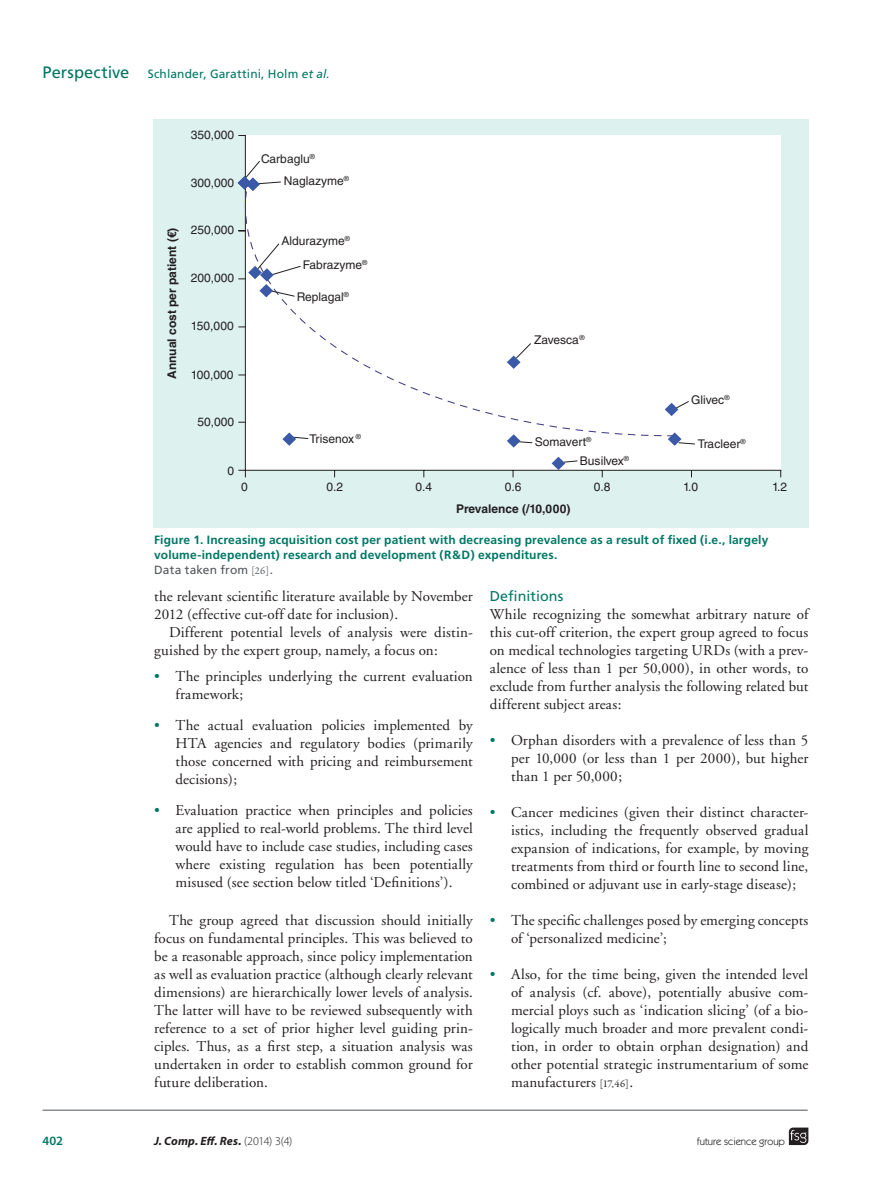
<style>
.page{position:relative;width:885px;height:1191px;background:#fff}
.page>*{position:absolute;margin:0;border:0;box-sizing:border-box;transform-origin:0 0}
.bodyindent{font:15px/18px "Adobe Garamond";letter-spacing:.005em;color:#231f20;text-align:justify}
.bodyfirst{font:15px/18px "Adobe Garamond";letter-spacing:.005em;color:#231f20;text-align:justify}
.crosshead2{font:14.25px "Frutiger";letter-spacing:.005em;color:#007765}
.t1{font:600 12.75px "Myriad Pro";color:#007765}
.figurecaption{font:700 12px/15px "Frutiger";letter-spacing:.015em;color:#007765}
.t2{font:12px/24.3px "Helvetica LT Std";color:#231f20}
.t3{font:700 12px "Helvetica LT Std";color:#231f20}
.t4{font:12px "Frutiger";letter-spacing:.01em;color:#007765}
.t5{font:italic 700 12px "Myriad Pro";letter-spacing:.015em;color:#231f20}
.t6{font:10.5px "Itc Kabel";color:#231f20}
.s1{font-size:16.5px}
.s2{font-style:italic}
.s3{font-weight:400;color:#52555a}
.s4{font-family:"Garamond Premr Pro";font-weight:400;font-size:10.5px;color:#52555a}
.s5{color:#007765}
.s6{font-family:"Garamond Premr Pro";font-size:10.5px}
.s7{font-weight:300;font-style:normal}
</style>
<div class="page">
<div style="left:153px;top:119px;width:655px;height:408px;background:#ddf1ef"></div>
<div style="left:245px;top:135px;width:535px;height:335px;background:#fff"></div>
<hr style="left:245px;top:135px;width:1px;height:335px;background:#231f20">
<hr style="left:245px;top:470px;width:535px;height:1px;background:#231f20">
<svg style="left:245px;top:160px;width:450px;height:303px"></svg>
<svg style="left:239px;top:470px;width:7px;height:7px"></svg>
<svg style="left:239px;top:265px;width:62px;height:32px"></svg>
<svg style="left:282px;top:432px;width:14px;height:14px"></svg>
<svg style="left:507px;top:355px;width:13px;height:14px"></svg>
<svg style="left:551px;top:457px;width:14px;height:13px"></svg>
<svg style="left:667px;top:432px;width:14px;height:14px"></svg>
<svg style="left:664px;top:403px;width:14px;height:13px"></svg>
<svg style="left:238px;top:176px;width:22px;height:15px"></svg>
<svg style="left:507px;top:434px;width:13px;height:13px"></svg>
<svg style="left:788px;top:1127px;width:20px;height:18px"></svg>
<hr style="left:43px;top:1109px;width:764px;height:1px;background:#52555a">
<p class="t4" style="left:43px;top:67px;width:289px"><span class="s1">Perspective</span> Schlander, Garattini, Holm <span class="s2">et al.</span></p>
<p class="t2" style="left:191px;top:123px;width:45px">350,000</p>
<p class="t2" style="left:191px;top:171px;width:45px">300,000</p>
<p class="t2" style="left:261px;top:146px;width:55px">Carbaglu<sup>®</sup></p>
<p class="t2" style="left:284px;top:168px;width:67px">Naglazyme<sup>®</sup></p>
<p class="t3" style="left:165px;top:379px;width:153px;rotate:-90deg">Annual cost per patient (€)</p>
<p class="t2" style="left:191px;top:218px;width:45px">250,000</p>
<p class="t2" style="left:191px;top:266px;width:45px">200,000</p>
<p class="t2" style="left:191px;top:314px;width:44px">150,000</p>
<p class="t2" style="left:191px;top:362px;width:44px">100,000</p>
<p class="t2" style="left:197px;top:409px;width:38px">50,000</p>
<p class="t2" style="left:227px;top:458px;width:8px">0</p>
<p class="t2" style="left:303px;top:229px;width:66px;text-indent:-21px">Aldurazyme<sup>®<br></sup>Fabrazyme<sup>®</sup></p>
<p class="t2" style="left:297px;top:284px;width:54px">Replagal<sup>®</sup></p>
<p class="t2" style="left:534px;top:327px;width:52px">Zavesca<sup>®</sup></p>
<p class="t2" style="left:309px;top:427px;width:53px">Trisenox <sup>®</sup></p>
<p class="t2" style="left:580px;top:433px;width:50px;line-height:18.8px;text-indent:-45px">Somavert<sup>®<br></sup>Busilvex<sup>®</sup></p>
<p class="t2" style="left:691px;top:387px;width:40px">Glivec<sup>®</sup></p>
<p class="t2" style="left:697px;top:431px;width:49px">Tracleer<sup>®</sup></p>
<p class="t2" style="left:241px;top:475px;width:8px">0</p>
<p class="t2" style="left:326px;top:475px;width:18px">0.2</p>
<p class="t2" style="left:415px;top:475px;width:18px">0.4</p>
<p class="t2" style="left:504px;top:475px;width:18px">0.6</p>
<p class="t2" style="left:594px;top:475px;width:18px">0.8</p>
<p class="t2" style="left:683px;top:475px;width:16px">1.0</p>
<p class="t2" style="left:772px;top:475px;width:16px">1.2</p>
<p class="t3" style="left:456px;top:501px;width:116px">Prevalence (/10,000)</p>
<p class="figurecaption" style="left:154px;top:532px;width:615px">Figure 1. Increasing acquisition cost per patient with decreasing prevalence as a result of fixed (i.e., largely volume-independent) research and development (R&amp;D) expenditures.<br><span class="s3">Data taken from</span> <span class="s4">[26]</span><span class="s3">.</span></p>
<p class="bodyindent" style="left:154px;top:587px;width:320px">the relevant scientific literature available by November<br>2012 (effective cut-off date for inclusion).</p>
<p class="bodyindent" style="left:154px;top:623px;width:320px;text-indent:15px">Different potential levels of analysis were distin&shy;guished by the expert group, namely, a focus on:</p>
<p class="bodyindent" style="left:175px;top:668px;width:299px;text-indent:-21px"><span class="s5">•</span> The principles underlying the current evaluation framework;</p>
<p class="bodyindent" style="left:175px;top:716px;width:299px;text-indent:-21px"><span class="s5">•</span> The actual evaluation policies implemented by HTA agencies and regulatory bodies (primarily those concerned with pricing and reimbursement decisions);</p>
<p class="bodyindent" style="left:175px;top:801px;width:299px;text-indent:-21px"><span class="s5">•</span> Evaluation practice when principles and policies are applied to real-world problems. The third level would have to include case studies, including cases where existing regulation has been potentially misused (see section below titled ‘Definitions’).</p>
<p class="bodyindent" style="left:154px;top:911px;width:320px;text-indent:15px">The group agreed that discussion should initially focus on fundamental principles. This was believed to be a reasonable approach, since policy implementation as well as evaluation practice (although clearly relevant dimensions) are hierarchically lower levels of analysis.<br>The latter will have to be reviewed subsequently with reference to a set of prior higher level guiding prin&shy;ciples. Thus, as a first step, a situation analysis was undertaken in order to establish common ground for future deliberation.</p>
<p class="crosshead2" style="left:490px;top:587px;width:75px">Definitions</p>
<p class="bodyfirst" style="left:490px;top:605px;width:320px">While recognizing the somewhat arbitrary nature of this cut-off criterion, the expert group agreed to focus on medical technologies targeting URDs (with a prev&shy;alence of less than 1 per 50,000), in other words, to exclude from further analysis the following related but different subject areas:</p>
<p class="bodyindent" style="left:511px;top:731px;width:299px;text-indent:-21px"><span class="s5">•</span> Orphan disorders with a prevalence of less than 5 per 10,000 (or less than 1 per 2000), but higher than 1 per 50,000;</p>
<p class="bodyindent" style="left:511px;top:803px;width:299px;text-indent:-21px"><span class="s5">•</span> Cancer medicines (given their distinct character&shy;istics, including the frequently observed gradual expansion of indications, for example, by moving treatments from third or fourth line to second line, combined or adjuvant use in early-stage disease);</p>
<p class="bodyindent" style="left:511px;top:911px;width:299px;text-indent:-21px"><span class="s5">•</span> The specific challenges posed by emerging concepts of ‘personalized medicine’;</p>
<p class="bodyindent" style="left:511px;top:965px;width:299px;text-indent:-21px"><span class="s5">•</span> Also, for the time being, given the intended level of analysis (cf. above), potentially abusive com&shy;mercial ploys such as ‘indication slicing’ (of a bio&shy;logically much broader and more prevalent condi&shy;tion, in order to obtain orphan designation) and other potential strategic instrumentarium of some manufacturers <span class="s6">[17,46]</span>.</p>
<p class="t1" style="left:43px;top:1132px;width:22px">402</p>
<p class="t5" style="left:154px;top:1132px;width:140px">J. Comp. Eff. Res. <span class="s7">(2014) 3(4)</span></p>
<p class="t6" style="left:696px;top:1135px;width:90px">future science group</p>
</div>
